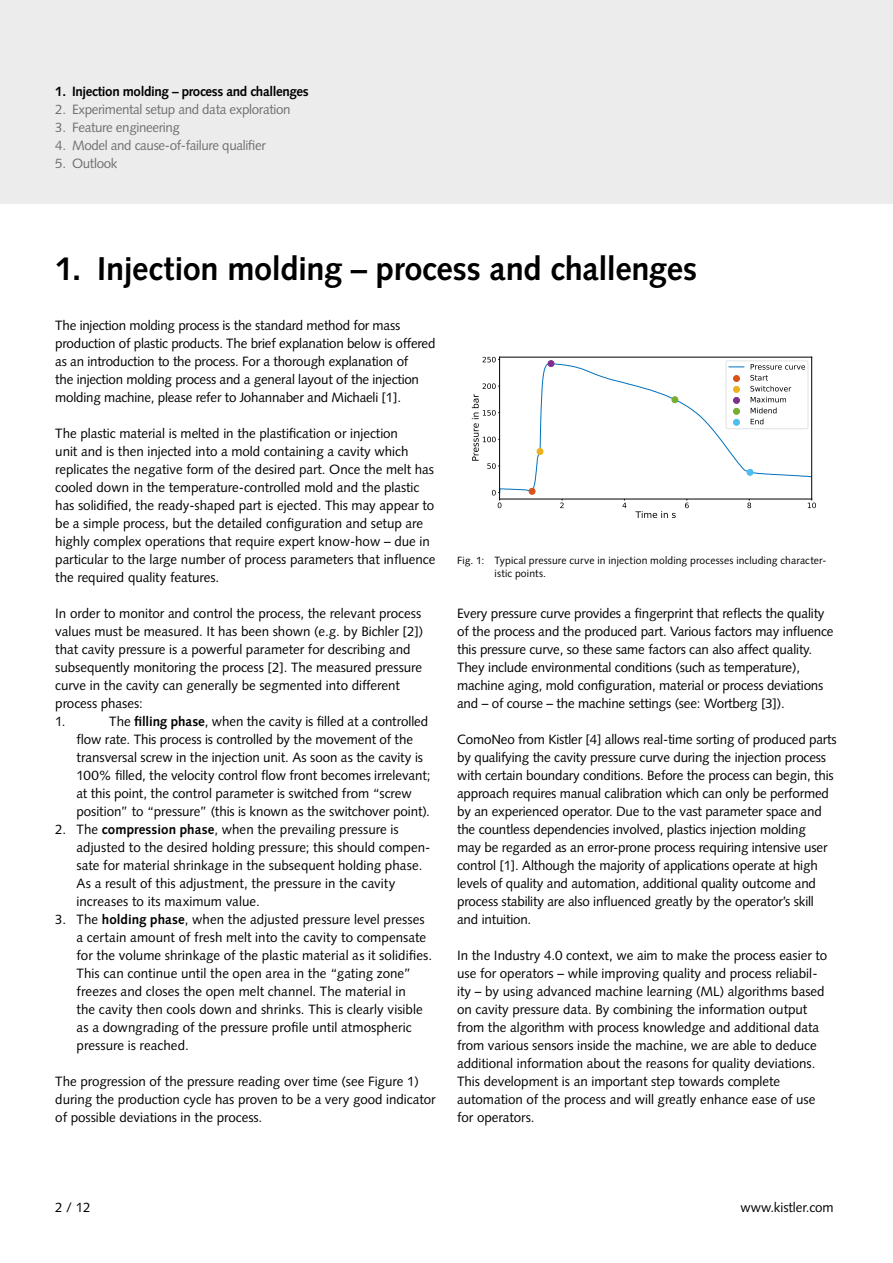
<style>
.page{position:relative;width:893px;height:1263px;background:#fff}
.page>*{position:absolute;margin:0;border:0;box-sizing:border-box;transform-origin:0 0}
.t1{font:700 33px "Syntax LT Std";letter-spacing:-.015em;color:#000}
.t2{font:13.5px/18px "Syntax LT Std";letter-spacing:-.005em;color:#000}
.t3{font:13.5px "Syntax LT Std";letter-spacing:-.025em;color:#6f7070}
.t4{font:700 13.5px "Syntax LT Std";letter-spacing:-.025em;color:#000}
.t5{font:10.5px/13.5px "Syntax LT Std";letter-spacing:.015em;color:#000}
.s1{font-weight:700}
</style>
<div class="page">
<div style="left:0;top:0;width:893px;height:204px;background:#ececec"></div>
<svg style="left:472px;top:357px;width:344px;height:161px"></svg>
<p class="t4" style="left:55px;top:83px;width:255px">1. Injection molding – process and challenges</p>
<p class="t3" style="left:55px;top:101px;width:237px">2. Experimental setup and data exploration</p>
<p class="t3" style="left:55px;top:119px;width:126px">3. Feature engineering</p>
<p class="t3" style="left:55px;top:137px;width:212px">4. Model and cause-of-failure qualifier</p>
<p class="t3" style="left:55px;top:155px;width:64px">5. Outlook</p>
<h1 class="t1" style="left:55px;top:250px;width:643px">1. Injection molding – process and challenges</h1>
<p class="t2" style="left:55px;top:316px;width:382px">The injection molding process is the standard method for mass production of plastic products. The brief explanation below is offered as an introduction to the process. For a thorough explanation of<br>the injection molding process and a general layout of the injection molding machine, please refer to Johannaber and Michaeli [1].</p>
<p class="t2" style="left:55px;top:424px;width:382px">The plastic material is melted in the plastification or injection<br>unit and is then injected into a mold containing a cavity which replicates the negative form of the desired part. Once the melt has cooled down in the temperature-controlled mold and the plastic has solidified, the ready-shaped part is ejected. This may appear to be a simple process, but the detailed configuration and setup are highly complex operations that require expert know-how – due in particular to the large number of process parameters that influence the required quality features.</p>
<p class="t2" style="left:55px;top:604px;width:369px">In order to monitor and control the process, the relevant process values must be measured. It has been shown (e.g. by Bichler [2]) that cavity pressure is a powerful parameter for describing and subsequently monitoring the process [2]. The measured pressure curve in the cavity can generally be segmented into different process phases:<br>1.</p>
<p class="t5" style="left:495px;top:553px;width:333px;text-indent:-38px">Fig. 1: Typical pressure curve in injection molding processes including character&shy;istic points.</p>
<p class="t2" style="left:457px;top:604px;width:378px">Every pressure curve provides a fingerprint that reflects the quality of the process and the produced part. Various factors may influence this pressure curve, so these same factors can also affect quality.<br>They include environmental conditions (such as temperature), machine aging, mold configuration, material or process deviations and – of course – the machine settings (see: Wortberg [3]).</p>
<p class="t2" style="left:457px;top:730px;width:381px">ComoNeo from Kistler [4] allows real-time sorting of produced parts by qualifying the cavity pressure curve during the injection process with certain boundary conditions. Before the process can begin, this approach requires manual calibration which can only be performed by an experienced operator. Due to the vast parameter space and the countless dependencies involved, plastics injection molding<br>may be regarded as an error-prone process requiring intensive user control [1]. Although the majority of applications operate at high levels of quality and automation, additional quality outcome and process stability are also influenced greatly by the operator’s skill and intuition.</p>
<p class="t2" style="left:457px;top:946px;width:372px">In the Industry 4.0 context, we aim to make the process easier to use for operators – while improving quality and process reliabil&shy;ity – by using advanced machine learning (ML) algorithms based on cavity pressure data. By combining the information output from the algorithm with process knowledge and additional data from various sensors inside the machine, we are able to deduce additional information about the reasons for quality deviations.<br>This development is an important step towards complete automation of the process and will greatly enhance ease of use for operators.</p>
<p class="t2" style="left:77px;top:712px;width:355px;text-indent:33px">The <span class="s1">filling phase</span>, when the cavity is filled at a controlled flow rate. This process is controlled by the movement of the transversal screw in the injection unit. As soon as the cavity is 100% filled, the velocity control flow front becomes irrelevant; at this point, the control parameter is switched from “screw position” to “pressure” (this is known as the switchover point).</p>
<p class="t2" style="left:77px;top:820px;width:355px;text-indent:-21px">2. The <span class="s1">compression phase</span>, when the prevailing pressure is adjusted to the desired holding pressure; this should compen&shy;sate for material shrinkage in the subsequent holding phase.<br>As a result of this adjustment, the pressure in the cavity increases to its maximum value.</p>
<p class="t2" style="left:77px;top:910px;width:357px;text-indent:-21px">3. The <span class="s1">holding phase</span>, when the adjusted pressure level presses a certain amount of fresh melt into the cavity to compensate for the volume shrinkage of the plastic material as it solidifies.<br>This can continue until the open area in the “gating zone” freezes and closes the open melt channel. The material in<br>the cavity then cools down and shrinks. This is clearly visible as a downgrading of the pressure profile until atmospheric pressure is reached.</p>
<p class="t2" style="left:55px;top:1072px;width:382px">The progression of the pressure reading over time (see Figure 1) during the production cycle has proven to be a very good indicator of possible deviations in the process.</p>
<p class="t2" style="left:55px;top:1198px;width:37px">2 / 12</p>
<p class="t2" style="left:740px;top:1198px;width:95px">www.kistler.com</p>
</div>
